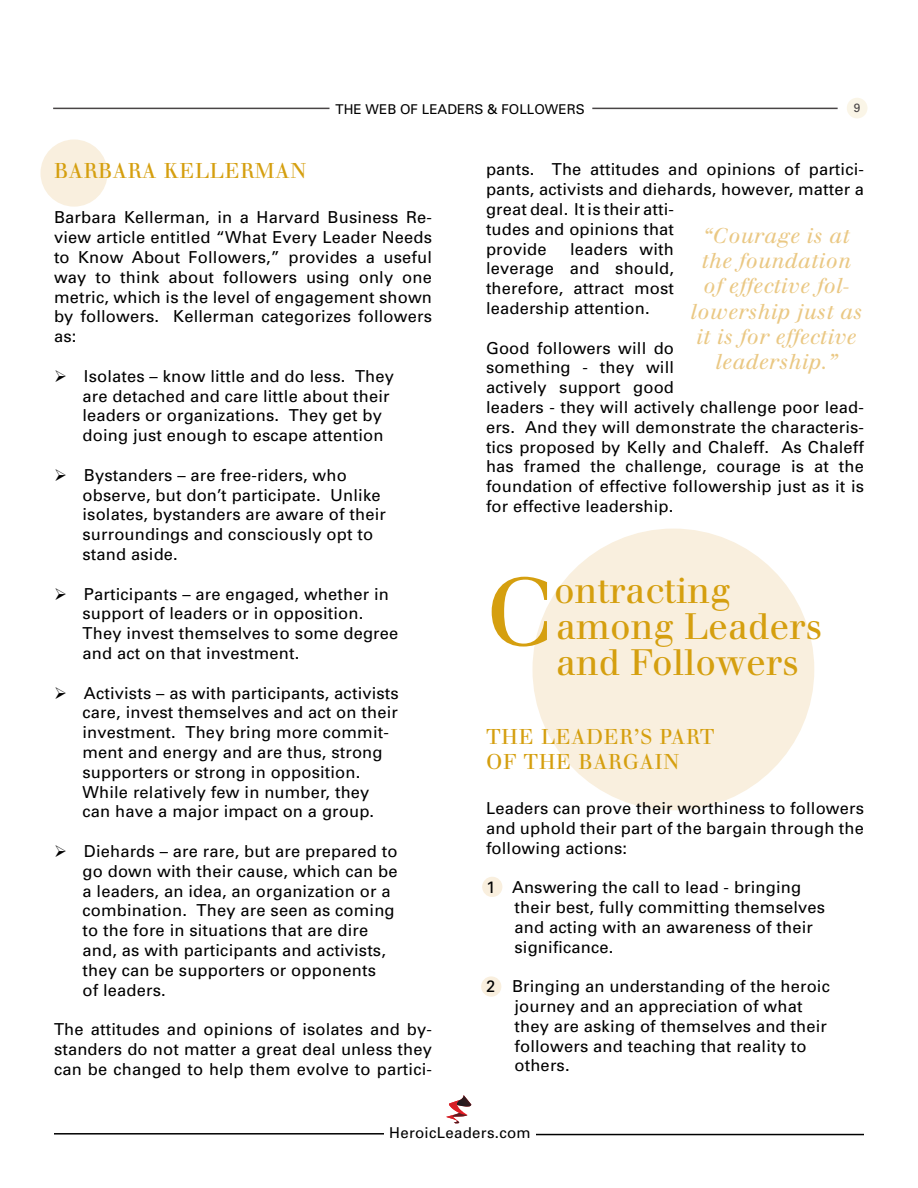
<style>
.page{position:relative;width:918px;height:1188px;background:#fff}
.page>*{position:absolute;margin:0;border:0;box-sizing:border-box;transform-origin:0 0}
.t1{font:94.5px "Walbaum";color:#d59f0f}
.t2{font:36px/36px "Walbaum";color:#d59f0f}
.t3{font:italic 21px/25.2px "Walbaum";letter-spacing:.02em;color:#eac884;text-align:center}
.t4{font:21px/25.2px "Walbaum";letter-spacing:.04em;color:#d59f0f}
.t5{font:16.5px/19.8px "Univers";letter-spacing:.01em;color:#000}
.t6{font:15px "Univers";letter-spacing:.02em;color:#000}
.t7{font:13.5px "Univers";color:#000}
</style>
<div class="page">
<div style="left:847px;top:98px;width:21px;height:20px;background:#faf5e7;border-radius:50%"></div>
<hr style="left:592px;top:108px;width:246px;height:1px;background:#494546">
<hr style="left:53px;top:108px;width:277px;height:1px;background:#494546">
<hr style="left:536px;top:1134px;width:328px;height:1px;background:#000">
<hr style="left:54px;top:1133px;width:330px;height:2px;background:#000">
<svg style="left:446px;top:1095px;width:25px;height:29px"></svg>
<div style="left:40px;top:140px;width:68px;height:67px;background:#f9efde;border-radius:50%"></div>
<div style="left:481px;top:976px;width:20px;height:21px;background:#f9efde;border-radius:50%"></div>
<div style="left:482px;top:877px;width:20px;height:20px;background:#f9efde;border-radius:50%"></div>
<div style="left:532px;top:529px;width:282px;height:281px;background:#f9efde;border-radius:50%"></div>
<p class="t7" style="left:336px;top:101px;width:251px">THE WEB OF LEADERS &amp; FOLLOWERS</p>
<p class="t4" style="left:54px;top:159px;width:254px">BARBARA KELLERMAN</p>
<p class="t5" style="left:54px;top:207px;width:380px;text-align:justify">Barbara Kellerman, in a Harvard Business Re&shy;view article entitled “What Every Leader Needs to Know About Followers,” provides a useful way to think about followers using only one metric, which is the level of engagement shown by followers. Kellerman categorizes followers as:</p>
<p class="t5" style="left:83px;top:366px;width:313px">Isolates – know little and do less. They are detached and care little about their leaders or organizations. They get by doing just enough to escape attention</p>
<p class="t5" style="left:83px;top:465px;width:305px">Bystanders – are free-riders, who observe, but don’t participate. Unlike isolates, bystanders are aware of their surroundings and consciously opt to stand aside.</p>
<p class="t5" style="left:83px;top:584px;width:317px">Participants – are engaged, whether in support of leaders or in opposition.<br>They invest themselves to some degree and act on that investment.</p>
<p class="t5" style="left:83px;top:683px;width:318px">Activists – as with participants, activists care, invest themselves and act on their investment. They bring more commit&shy;ment and energy and are thus, strong supporters or strong in opposition.<br>While relatively few in number, they can have a major impact on a group.</p>
<p class="t5" style="left:83px;top:841px;width:317px">Diehards – are rare, but are prepared to go down with their cause, which can be a leaders, an idea, an organization or a combination. They are seen as coming to the fore in situations that are dire and, as with participants and activists, they can be supporters or opponents<br>of leaders.</p>
<p class="t5" style="left:54px;top:1019px;width:380px;text-align:justify">The attitudes and opinions of isolates and by&shy;standers do not matter a great deal unless they can be changed to help them evolve to partici-</p>
<p class="t5" style="left:486px;top:159px;width:380px">pants. The attitudes and opinions of partici&shy;pants, activists and diehards, however, matter a great deal. It is their atti-<br>tudes and opinions that<br>provide</p>
<p class="t3" style="left:691px;top:223px;width:174px">“Courage is at the foundation of effective fol&shy;lowership just as it is for effective leadership.”</p>
<p class="t5" style="left:486px;top:238px;width:190px;text-align:justify;text-indent:84px">leaders with leverage and should, therefore, attract most leadership attention.</p>
<p class="t5" style="left:486px;top:337px;width:380px">Good followers will do<br>something - they will<br>actively support good<br>leaders - they will actively challenge poor lead&shy;ers. And they will demonstrate the characteris&shy;tics proposed by Kelly and Chaleff. As Chaleff has framed the challenge, courage is at the foundation of effective followership just as it is for effective leadership.</p>
<h1 class="t1" style="left:486px;top:556px;width:70px">C</h1>
<h2 class="t2" style="left:554px;top:573px;width:269px">ontracting among Leaders and Followers</h2>
<p class="t4" style="left:486px;top:724px;width:230px">THE LEADER’S PART<br>OF THE BARGAIN</p>
<p class="t5" style="left:486px;top:798px;width:380px;text-align:justify">Leaders can prove their worthiness to followers and uphold their part of the bargain through the following actions:</p>
<p class="t5" style="left:515px;top:877px;width:312px;text-indent:-29px">1 Answering the call to lead - bringing their best, fully committing themselves and acting with an awareness of their significance.</p>
<p class="t5" style="left:515px;top:976px;width:317px;text-indent:-29px">2 Bringing an understanding of the heroic journey and an appreciation of what they are asking of themselves and their followers and teaching that reality to others.</p>
<p class="t6" style="left:389px;top:1123px;width:143px">HeroicLeaders.com</p>
</div>
